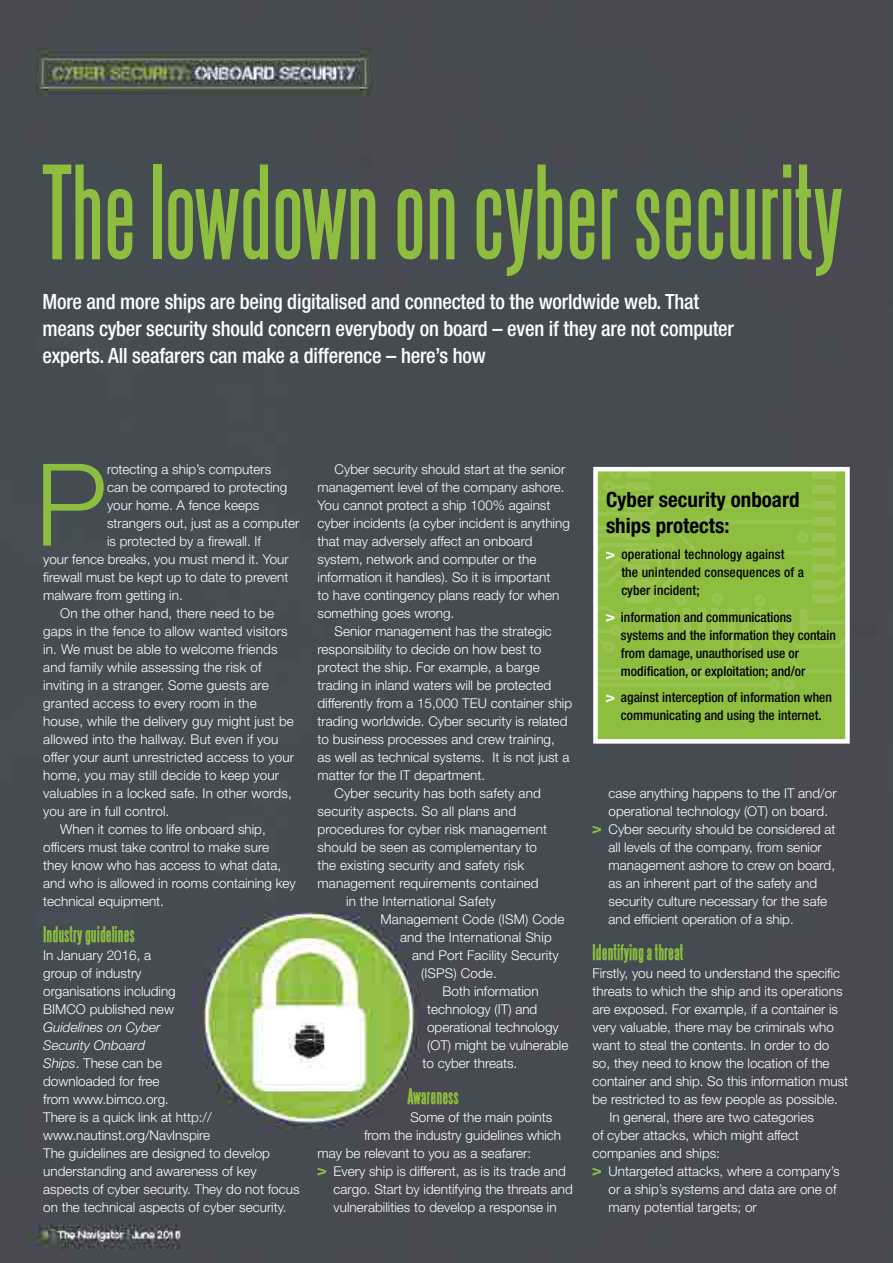
<style>
.page{position:relative;width:893px;height:1263px;background:#444b51}
.page>*{position:absolute;margin:0;border:0;box-sizing:border-box;transform-origin:0 0}
.t1{font:118.5px "Steelfish";color:#8ebe3f}
.t2{font:300 114.3px "Helvetica Neue LT Std";color:#8ebe3f}
.t3{font:500 condensed 21px/27px "Helvetica Neue LT Std";letter-spacing:-.01em;color:#fff}
.t4{font:700 condensed 21px/25.5px "Helvetica Neue LT Std";color:#000}
.t5{font:700 19.5px "Steelfish";color:#8ebe3f}
.t6{font:300 13.5px/18px "Helvetica Neue LT Std";color:#fff}
.t7{font:500 condensed 13.5px/18px "Helvetica Neue LT Std";color:#000}
.s1{font-style:italic}
</style>
<div class="page">
<svg style="left:592px;top:826px;width:9px;height:8px"></svg>
<svg style="left:592px;top:1168px;width:9px;height:8px"></svg>
<svg style="left:318px;top:1168px;width:8px;height:8px"></svg>
<div style="left:595px;top:469px;width:252px;height:272px;background:#8ebe3f"></div>
<div style="left:593px;top:467px;width:257px;height:277px;border:4px solid #fff"></div>
<svg style="left:595px;top:469px;width:253px;height:233px"></svg>
<h1 class="t1" style="left:43px;top:150px;width:802px">The lowdown on cyber security</h1>
<h3 class="t3" style="left:42px;top:287px;width:693px">More and more ships are being digitalised and connected to the worldwide web. That means cyber security should concern everybody on board – even if they are not computer experts. All seafarers can make a difference – here’s how</h3>
<h2 class="t2" style="left:35px;top:435px;width:74px">P</h2>
<p class="t6" style="left:107px;top:459px;width:166px">rotecting a ship’s computers</p>
<p class="t6" style="left:107px;top:477px;width:182px">can be compared to protecting</p>
<p class="t6" style="left:107px;top:495px;width:154px">your home. A fence keeps</p>
<p class="t6" style="left:107px;top:513px;width:194px">strangers out, just as a computer</p>
<p class="t6" style="left:107px;top:531px;width:156px">is protected by a firewall. If</p>
<p class="t6" style="left:43px;top:549px;width:247px">your fence breaks, you must mend it. Your</p>
<p class="t6" style="left:43px;top:567px;width:247px">firewall must be kept up to date to prevent</p>
<p class="t6" style="left:43px;top:585px;width:141px">malware from getting in.</p>
<p class="t6" style="left:60px;top:603px;width:215px">On the other hand, there need to be</p>
<p class="t6" style="left:43px;top:621px;width:246px">gaps in the fence to allow wanted visitors</p>
<p class="t6" style="left:43px;top:639px;width:236px">in. We must be able to welcome friends</p>
<p class="t6" style="left:43px;top:657px;width:220px">and family while assessing the risk of</p>
<p class="t6" style="left:43px;top:675px;width:227px">inviting in a stranger. Some guests are</p>
<p class="t6" style="left:43px;top:693px;width:215px">granted access to every room in the</p>
<p class="t6" style="left:43px;top:711px;width:252px">house, while the delivery guy might just be</p>
<p class="t6" style="left:43px;top:729px;width:237px">allowed into the hallway. But even if you</p>
<p class="t6" style="left:43px;top:747px;width:252px">offer your aunt unrestricted access to your</p>
<p class="t6" style="left:43px;top:765px;width:237px">home, you may still decide to keep your</p>
<p class="t6" style="left:43px;top:783px;width:250px">valuables in a locked safe. In other words,</p>
<p class="t6" style="left:43px;top:801px;width:128px">you are in full control.</p>
<p class="t6" style="left:60px;top:819px;width:207px">When it comes to life onboard ship,</p>
<p class="t6" style="left:43px;top:837px;width:227px">officers must take control to make sure</p>
<p class="t6" style="left:43px;top:855px;width:240px">they know who has access to what data,</p>
<p class="t6" style="left:43px;top:873px;width:254px">and who is allowed in rooms containing key</p>
<p class="t6" style="left:43px;top:891px;width:122px">technical equipment.</p>
<h3 class="t5" style="left:43px;top:923px;width:93px">Industry guidelines</h3>
<p class="t6" style="left:43px;top:945px;width:134px">In January 2016, a group of industry organisations including<br>BIMCO published new</p>
<p class="t6" style="left:43px;top:1017px;width:258px"><span class="s1">Guidelines on Cyber<br>Security Onboard<br>Ships</span>. These can be<br>downloaded for free<br>from www.bimco.org.<br>There is a quick link at http:// www.nautinst.org/NavInspire<br>The guidelines are designed to develop understanding and awareness of key aspects of cyber security. They do not focus on the technical aspects of cyber security.</p>
<p class="t6" style="left:318px;top:459px;width:254px;text-indent:17px">Cyber security should start at the senior management level of the company ashore.<br>You cannot protect a ship 100% against cyber incidents (a cyber incident is anything that may adversely affect an onboard system, network and computer or the information it handles). So it is important<br>to have contingency plans ready for when something goes wrong.</p>
<p class="t6" style="left:335px;top:621px;width:219px">Senior management has the strategic</p>
<p class="t6" style="left:318px;top:639px;width:225px">responsibility to decide on how best to</p>
<p class="t6" style="left:318px;top:657px;width:224px">protect the ship. For example, a barge</p>
<p class="t6" style="left:318px;top:675px;width:235px">trading in inland waters will be protected</p>
<p class="t6" style="left:318px;top:693px;width:256px">differently from a 15,000 TEU container ship</p>
<p class="t6" style="left:318px;top:711px;width:251px">trading worldwide. Cyber security is related</p>
<p class="t6" style="left:318px;top:729px;width:239px">to business processes and crew training,</p>
<p class="t6" style="left:318px;top:747px;width:253px">as well as technical systems. It is not just a</p>
<p class="t6" style="left:318px;top:765px;width:169px">matter for the IT department.</p>
<p class="t6" style="left:335px;top:783px;width:208px">Cyber security has both safety and</p>
<p class="t6" style="left:318px;top:801px;width:200px">security aspects. So all plans and</p>
<p class="t6" style="left:318px;top:819px;width:231px">procedures for cyber risk management</p>
<p class="t6" style="left:318px;top:837px;width:221px">should be seen as complementary to</p>
<p class="t6" style="left:318px;top:855px;width:208px">the existing security and safety risk</p>
<p class="t6" style="left:318px;top:873px;width:223px">management requirements contained</p>
<p class="t6" style="left:346px;top:891px;width:151px">in the International Safety</p>
<p class="t6" style="left:381px;top:909px;width:185px">Management Code (ISM) Code</p>
<p class="t6" style="left:400px;top:927px;width:153px">and the International Ship</p>
<p class="t6" style="left:412px;top:945px;width:148px">and Port Facility Security</p>
<p class="t6" style="left:421px;top:963px;width:77px">(ISPS) Code.</p>
<p class="t6" style="left:443px;top:981px;width:98px">Both information</p>
<p class="t6" style="left:427px;top:999px;width:112px">technology (IT) and</p>
<p class="t6" style="left:427px;top:1017px;width:133px">operational technology</p>
<p class="t6" style="left:427px;top:1035px;width:143px">(OT) might be vulnerable</p>
<p class="t6" style="left:423px;top:1053px;width:96px">to cyber threats.</p>
<h3 class="t5" style="left:408px;top:1085px;width:53px">Awareness</h3>
<p class="t6" style="left:410px;top:1107px;width:144px">Some of the main points</p>
<p class="t6" style="left:364px;top:1125px;width:199px">from the industry guidelines which</p>
<p class="t6" style="left:318px;top:1143px;width:215px">may be relevant to you as a seafarer:</p>
<p class="t6" style="left:334px;top:1161px;width:234px">Every ship is different, as is its trade and</p>
<p class="t6" style="left:334px;top:1179px;width:241px">cargo. Start by identifying the threats and</p>
<p class="t6" style="left:334px;top:1197px;width:225px">vulnerabilities to develop a response in</p>
<h3 class="t4" style="left:606px;top:487px;width:195px">Cyber security onboard ships protects:</h3>
<p class="t7" style="left:621px;top:545px;width:184px">operational technology against the unintended consequences of a cyber incident;</p>
<p class="t7" style="left:621px;top:608px;width:217px">information and communications systems and the information they contain from damage, unauthorised use or modification, or exploitation; and/or</p>
<p class="t7" style="left:621px;top:688px;width:212px">against interception of information when communicating and using the internet.</p>
<p class="t6" style="left:608px;top:783px;width:230px">case anything happens to the IT and/or operational technology (OT) on board.<br>Cyber security should be considered at all levels of the company, from senior management ashore to crew on board, as an inherent part of the safety and security culture necessary for the safe and efficient operation of a ship.</p>
<h3 class="t5" style="left:592px;top:941px;width:92px">Identifying a threat</h3>
<p class="t6" style="left:592px;top:963px;width:249px">Firstly, you need to understand the specific</p>
<p class="t6" style="left:592px;top:981px;width:252px">threats to which the ship and its operations</p>
<p class="t6" style="left:592px;top:999px;width:247px">are exposed. For example, if a container is</p>
<p class="t6" style="left:592px;top:1017px;width:243px">very valuable, there may be criminals who</p>
<p class="t6" style="left:592px;top:1035px;width:238px">want to steal the contents. In order to do</p>
<p class="t6" style="left:592px;top:1053px;width:239px">so, they need to know the location of the</p>
<p class="t6" style="left:592px;top:1071px;width:257px">container and ship. So this information must</p>
<p class="t6" style="left:592px;top:1089px;width:247px">be restricted to as few people as possible.</p>
<p class="t6" style="left:609px;top:1107px;width:206px">In general, there are two categories</p>
<p class="t6" style="left:592px;top:1125px;width:208px">of cyber attacks, which might affect</p>
<p class="t6" style="left:592px;top:1143px;width:129px">companies and ships:</p>
<p class="t6" style="left:608px;top:1161px;width:233px">Untargeted attacks, where a company’s</p>
<p class="t6" style="left:608px;top:1179px;width:230px">or a ship’s systems and data are one of</p>
<p class="t6" style="left:608px;top:1197px;width:150px">many potential targets; or</p>
</div>
